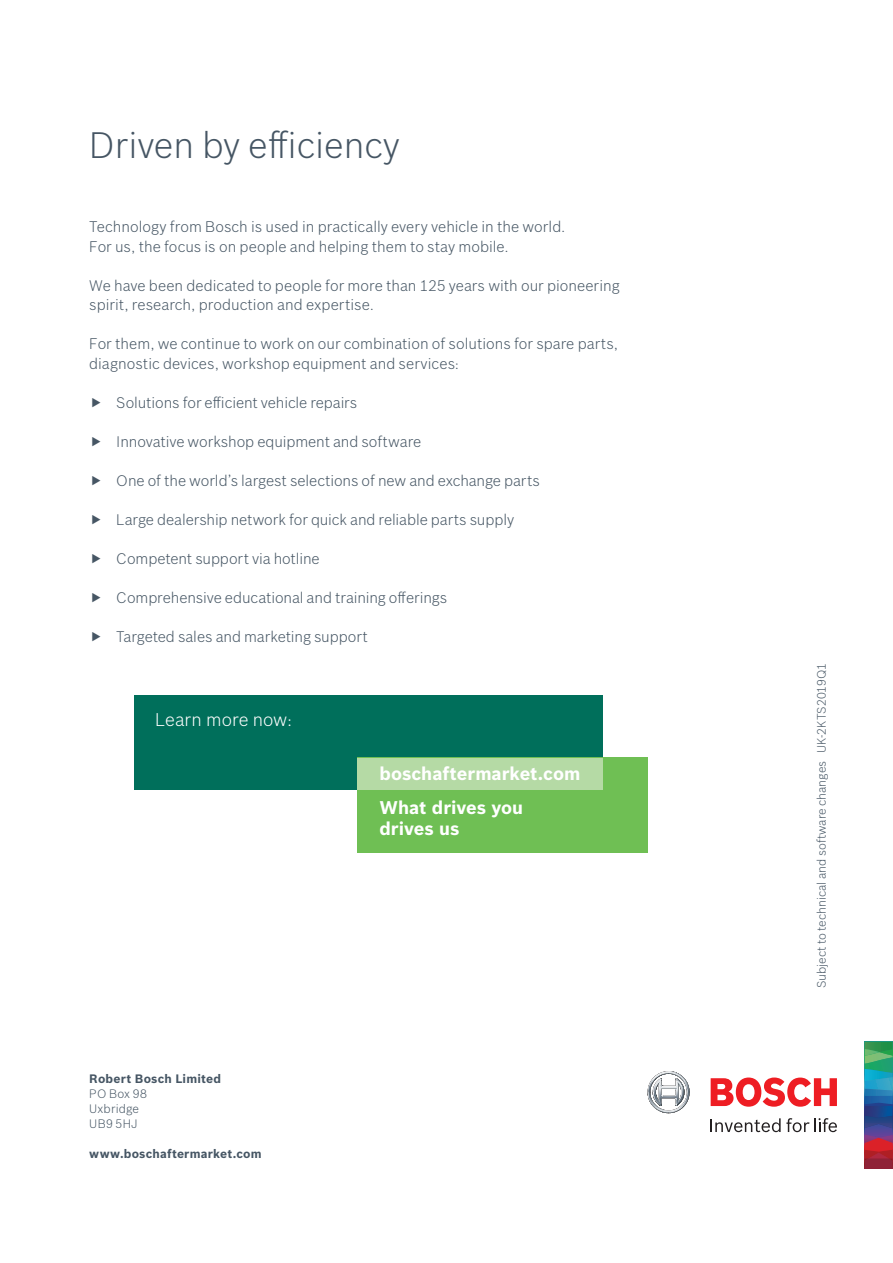
<style>
.page{position:relative;width:893px;height:1263px;background:#fff}
.page>*{position:absolute;margin:0;border:0;box-sizing:border-box;transform-origin:0 0}
.t1{font:300 36px "Bosch Sans";color:#465664}
.t2{font:700 18px/21px "Bosch Sans";color:#fff}
.t3{font:300 18px "Bosch Sans";letter-spacing:.005em;color:#fff}
.t4{font:300 15px/19.5px "Bosch Sans";letter-spacing:-.005em;color:#465664}
.t5{font:300 12px "Bosch Sans";color:#465664}
.t6{font:700 12px "Bosch Sans";letter-spacing:.015em;color:#465664}
.t7{font:300 12px/15px "Bosch Sans";letter-spacing:.02em;color:#465664}
</style>
<div class="page">
<svg style="left:865px;top:1042px;width:28px;height:126px;background:#4e657a"></svg>
<svg style="left:647px;top:1071px;width:43px;height:42px"></svg>
<svg style="left:711px;top:1118px;width:126px;height:14px"></svg>
<svg style="left:711px;top:1077px;width:126px;height:30px"></svg>
<div style="left:134px;top:695px;width:469px;height:94px;background:#006f5b"></div>
<div style="left:357px;top:758px;width:290px;height:95px;background:#6fbf54"></div>
<div style="left:357px;top:758px;width:246px;height:31px;background:#b5daa5"></div>
<h1 class="t1" style="left:89px;top:120px;width:312px">Driven by efficiency</h1>
<p class="t4" style="left:89px;top:216px;width:478px">Technology from Bosch is used in practically every vehicle in the world.<br>For us, the focus is on people and helping them to stay mobile.</p>
<p class="t4" style="left:89px;top:275px;width:532px">We have been dedicated to people for more than 125 years with our pioneering spirit, research, production and expertise.</p>
<p class="t4" style="left:89px;top:333px;width:530px">For them, we continue to work on our combination of solutions for spare parts, diagnostic devices, workshop equipment and services:</p>
<p class="t4" style="left:116px;top:392px;width:243px">Solutions for efficient vehicle repairs</p>
<p class="t4" style="left:116px;top:431px;width:306px">Innovative workshop equipment and software</p>
<p class="t4" style="left:116px;top:470px;width:425px">One of the world’s largest selections of new and exchange parts</p>
<p class="t4" style="left:116px;top:509px;width:399px">Large dealership network for quick and reliable parts supply</p>
<p class="t4" style="left:116px;top:548px;width:205px">Competent support via hotline</p>
<p class="t4" style="left:116px;top:587px;width:332px">Comprehensive educational and training offerings</p>
<p class="t4" style="left:116px;top:626px;width:253px">Targeted sales and marketing support</p>
<p class="t3" style="left:155px;top:706px;width:138px">Learn more now:</p>
<p class="t2" style="left:380px;top:762px;width:202px">boschaftermarket.com</p>
<p class="t2" style="left:380px;top:796px;width:145px">What drives you drives us</p>
<p class="t6" style="left:89px;top:1069px;width:133px">Robert Bosch Limited</p>
<p class="t7" style="left:89px;top:1085px;width:59px">PO Box 98<br>Uxbridge<br>UB9 5HJ</p>
<p class="t6" style="left:89px;top:1144px;width:174px">www.boschaftermarket.com</p>
<p class="t5" style="left:813px;top:988px;width:327px;rotate:-90deg">Subject to technical and software changes UK-2KTS2019Q1</p>
</div>
